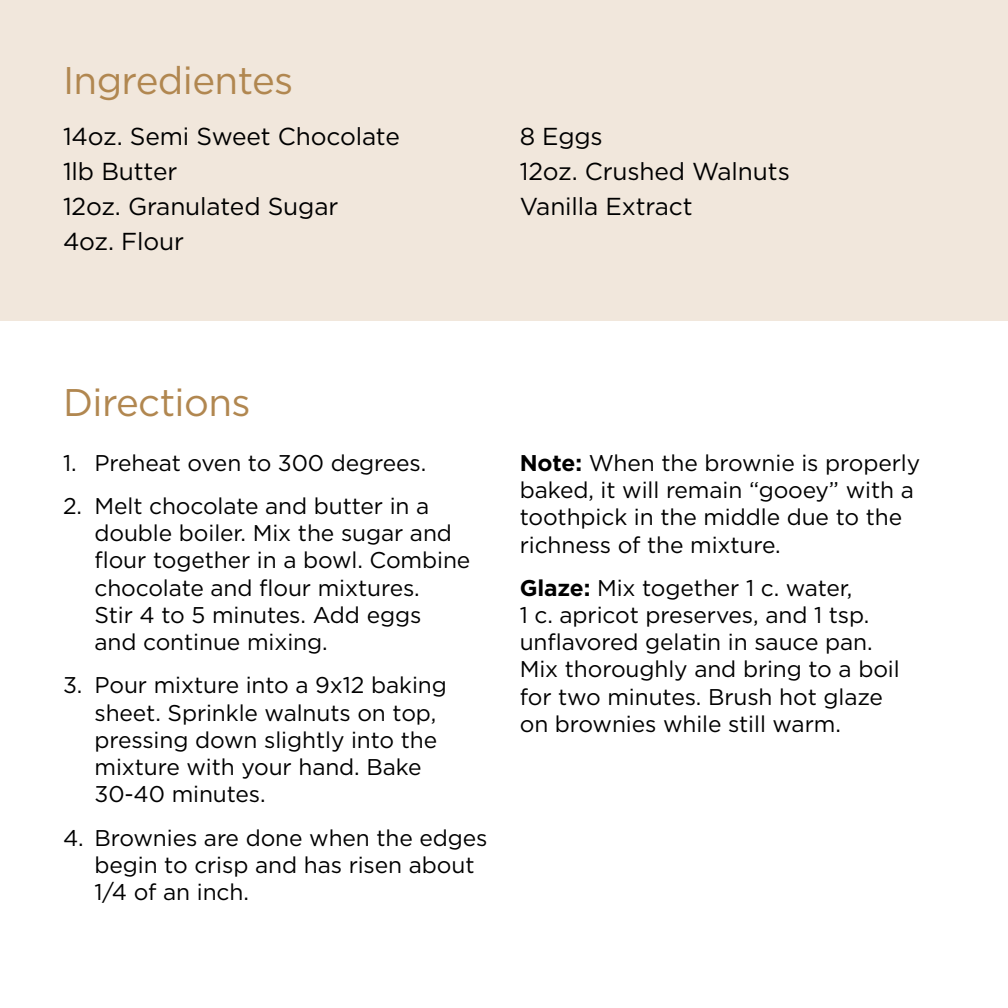
<style>
.page{position:relative;width:1008px;height:1008px;background:#fff}
.page>*{position:absolute;margin:0;border:0;box-sizing:border-box;transform-origin:0 0}
.t1{font:38.5px "Gotham";letter-spacing:-.015em;color:#b18750}
.t2{font:24.5px/35px "Gotham";letter-spacing:-.005em;color:#000}
.t3{font:22.75px/27.3px "Gotham";letter-spacing:-.005em;color:#000}
.s1{font-weight:700}
</style>
<div class="page">
<div style="left:0;top:0;width:1008px;height:320px;background:#f1e7dc"></div>
<h1 class="t1" style="left:63px;top:56px;width:232px">Ingredientes</h1>
<p class="t2" style="left:63px;top:118px;width:338px">14oz. Semi Sweet Chocolate<br>1lb Butter<br>12oz. Granulated Sugar<br>4oz. Flour</p>
<p class="t2" style="left:520px;top:118px;width:272px">8 Eggs<br>12oz. Crushed Walnuts<br>Vanilla Extract</p>
<h1 class="t1" style="left:63px;top:378px;width:189px">Directions</h1>
<p class="t3" style="left:63px;top:448px;width:365px">1. Preheat oven to 300 degrees.</p>
<p class="t3" style="left:95px;top:492px;width:377px;text-indent:-32px">2. Melt chocolate and butter in a double boiler. Mix the sugar and flour together in a bowl. Combine chocolate and flour mixtures.<br>Stir 4 to 5 minutes. Add eggs<br>and continue mixing.</p>
<p class="t3" style="left:95px;top:671px;width:354px;text-indent:-32px">3. Pour mixture into a 9x12 baking sheet. Sprinkle walnuts on top, pressing down slightly into the mixture with your hand. Bake<br>30-40 minutes.</p>
<p class="t3" style="left:95px;top:823px;width:395px;text-indent:-32px">4. Brownies are done when the edges begin to crisp and has risen about<br>1/4 of an inch.</p>
<p class="t3" style="left:520px;top:448px;width:402px"><span class="s1">Note:</span> When the brownie is properly baked, it will remain “gooey” with a toothpick in the middle due to the richness of the mixture.</p>
<p class="t3" style="left:520px;top:573px;width:382px"><span class="s1">Glaze:</span> Mix together 1 c. water,<br>1 c. apricot preserves, and 1 tsp. unflavored gelatin in sauce pan.<br>Mix thoroughly and bring to a boil for two minutes. Brush hot glaze on brownies while still warm.</p>
</div>
